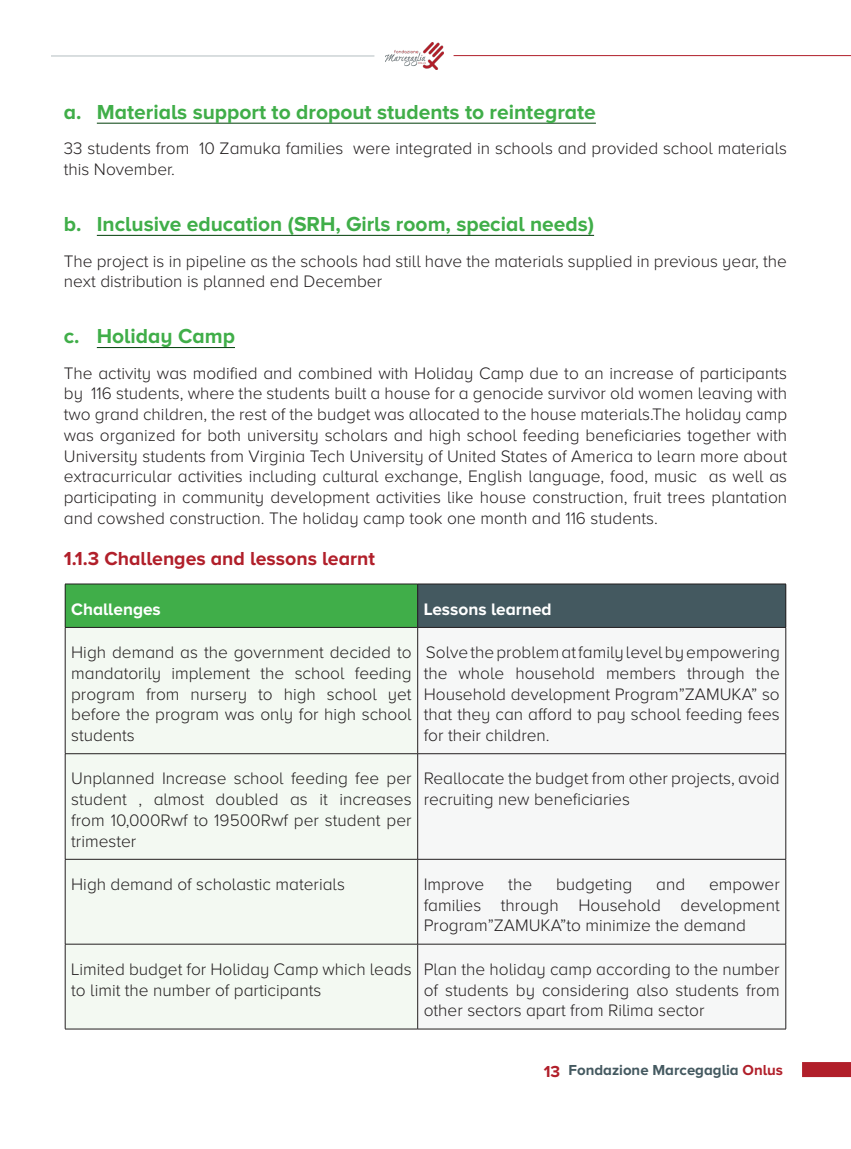
<style>
.page{position:relative;width:851px;height:1149px;background:#fff}
.page>*{position:absolute;margin:0;border:0;box-sizing:border-box;transform-origin:0 0}
.t1{font:700 21px "Proxima Nova A";color:#40ae49}
.Program_Section_smal{font:700 19.5px "Proxima Nova A";color:#b11f2a}
.Text_body{font:300 17.25px/20.7px "Proxima Nova A";color:#231f20;text-align:justify}
.Text_body-2{font:700 17.25px "Proxima Nova A";color:#fff}
.t2{font:700 15px "Proxima Nova A";color:#445960}
.s1{font-size:16.5px;color:#b11f2a}
.s2{color:#b11f2a}
</style>
<div class="page">
<div style="left:801px;top:1061px;width:49px;height:15px;background:#b11f2a"></div>
<hr style="left:0;top:56px;width:374px;height:1px;background:#b4bdc0">
<hr style="left:453px;top:55px;width:397px;height:1px;background:#b11f2a">
<img style="left:385px;top:43px;width:59px;height:26px">
<div style="left:0;top:43px;width:51px;height:38px;background:#fff"></div>
<hr style="left:97px;top:123px;width:499px;height:1px;background:#003e09">
<hr style="left:97px;top:235px;width:497px;height:1px;background:#003e09">
<hr style="left:97px;top:347px;width:138px;height:1px;background:#003e09">
<div style="left:65px;top:584px;width:352px;height:43px;background:#40ae49"></div>
<div style="left:417px;top:584px;width:368px;height:43px;background:#445960"></div>
<div style="left:66px;top:628px;width:351px;height:400px;background:#f3f9f2"></div>
<div style="left:418px;top:628px;width:367px;height:400px;background:#f6f7f7"></div>
<hr style="left:65px;top:583px;width:352px;height:1px;background:#231f20">
<hr style="left:65px;top:584px;width:1px;height:43px;background:#231f20">
<hr style="left:417px;top:583px;width:368px;height:1px;background:#231f20">
<hr style="left:417px;top:584px;width:1px;height:43px;background:#231f20">
<hr style="left:785px;top:584px;width:1px;height:43px;background:#231f20">
<hr style="left:65px;top:627px;width:352px;height:1px;background:#231f20">
<hr style="left:65px;top:627px;width:1px;height:126px;background:#231f20">
<hr style="left:417px;top:627px;width:368px;height:1px;background:#231f20">
<hr style="left:417px;top:627px;width:1px;height:126px;background:#231f20">
<hr style="left:785px;top:627px;width:1px;height:126px;background:#231f20">
<hr style="left:65px;top:753px;width:352px;height:1px;background:#231f20">
<hr style="left:65px;top:753px;width:1px;height:105px;background:#231f20">
<hr style="left:417px;top:753px;width:368px;height:1px;background:#231f20">
<hr style="left:417px;top:753px;width:1px;height:105px;background:#231f20">
<hr style="left:785px;top:753px;width:1px;height:105px;background:#231f20">
<hr style="left:65px;top:858px;width:352px;height:1px;background:#231f20">
<hr style="left:65px;top:859px;width:1px;height:84px;background:#231f20">
<hr style="left:417px;top:858px;width:368px;height:1px;background:#231f20">
<hr style="left:417px;top:859px;width:1px;height:84px;background:#231f20">
<hr style="left:785px;top:859px;width:1px;height:84px;background:#231f20">
<hr style="left:65px;top:943px;width:352px;height:1px;background:#231f20">
<hr style="left:65px;top:944px;width:1px;height:84px;background:#231f20">
<hr style="left:417px;top:943px;width:368px;height:1px;background:#231f20">
<hr style="left:417px;top:944px;width:1px;height:84px;background:#231f20">
<hr style="left:785px;top:944px;width:1px;height:84px;background:#231f20">
<hr style="left:65px;top:1028px;width:352px;height:1px;background:#231f20">
<hr style="left:417px;top:1028px;width:368px;height:1px;background:#231f20">
<p class="t1" style="left:64px;top:100px;width:533px">a. Materials support to dropout students to reintegrate</p>
<p class="Text_body" style="left:64px;top:138px;width:724px">33 students from 10 Zamuka families were integrated in schools and provided school materials this November.</p>
<p class="t1" style="left:64px;top:212px;width:531px">b. Inclusive education (SRH, Girls room, special needs)</p>
<p class="Text_body" style="left:64px;top:250px;width:724px">The project is in pipeline as the schools had still have the materials supplied in previous year, the next distribution is planned end December</p>
<p class="t1" style="left:64px;top:324px;width:173px">c. Holiday Camp</p>
<p class="Text_body" style="left:64px;top:362px;width:724px">The activity was modified and combined with Holiday Camp due to an increase of participants by 116 students, where the students built a house for a genocide survivor old women leaving with two grand children, the rest of the budget was allocated to the house materials.The holiday camp was organized for both university scholars and high school feeding beneficiaries together with University students from Virginia Tech University of United States of America to learn more about extracurricular activities including cultural exchange, English language, food, music as well as participating in community development activities like house construction, fruit trees plantation and cowshed construction. The holiday camp took one month and 116 students.</p>
<p class="Program_Section_smal" style="left:64px;top:547px;width:313px">1.1.3 Challenges and lessons learnt</p>
<p class="Text_body-2" style="left:71px;top:599px;width:91px">Challenges</p>
<p class="Text_body-2" style="left:423px;top:599px;width:129px">Lessons learned</p>
<p class="Text_body" style="left:71px;top:641px;width:342px">High demand as the government decided to mandatorily implement the school feeding program from nursery to high school yet before the program was only for high school students</p>
<p class="Text_body" style="left:423px;top:641px;width:357px">Solve the problem at family level by empowering the whole household members through the Household development Program”ZAMUKA” so that they can afford to pay school feeding fees for their children.</p>
<p class="Text_body" style="left:71px;top:767px;width:342px">Unplanned Increase school feeding fee per student , almost doubled as it increases from 10,000Rwf to 19500Rwf per student per trimester</p>
<p class="Text_body" style="left:423px;top:767px;width:357px">Reallocate the budget from other projects, avoid recruiting new beneficiaries</p>
<p class="Text_body" style="left:71px;top:873px;width:275px">High demand of scholastic materials</p>
<p class="Text_body" style="left:423px;top:873px;width:62px">Improve</p>
<p class="Text_body" style="left:508px;top:873px;width:25px">the</p>
<p class="Text_body" style="left:556px;top:873px;width:78px">budgeting</p>
<p class="Text_body" style="left:656px;top:873px;width:31px">and</p>
<p class="Text_body" style="left:423px;top:873px;width:357px;text-indent:285px">empower families through Household development Program”ZAMUKA”to minimize the demand</p>
<p class="Text_body" style="left:71px;top:958px;width:342px">Limited budget for Holiday Camp which leads to limit the number of participants</p>
<p class="Text_body" style="left:423px;top:958px;width:357px">Plan the holiday camp according to the number of students by considering also students from other sectors apart from Rilima sector</p>
<p class="t2" style="left:543px;top:1061px;width:241px"><span class="s1">13</span> Fondazione Marcegaglia <span class="s2">Onlus</span></p>
</div>
